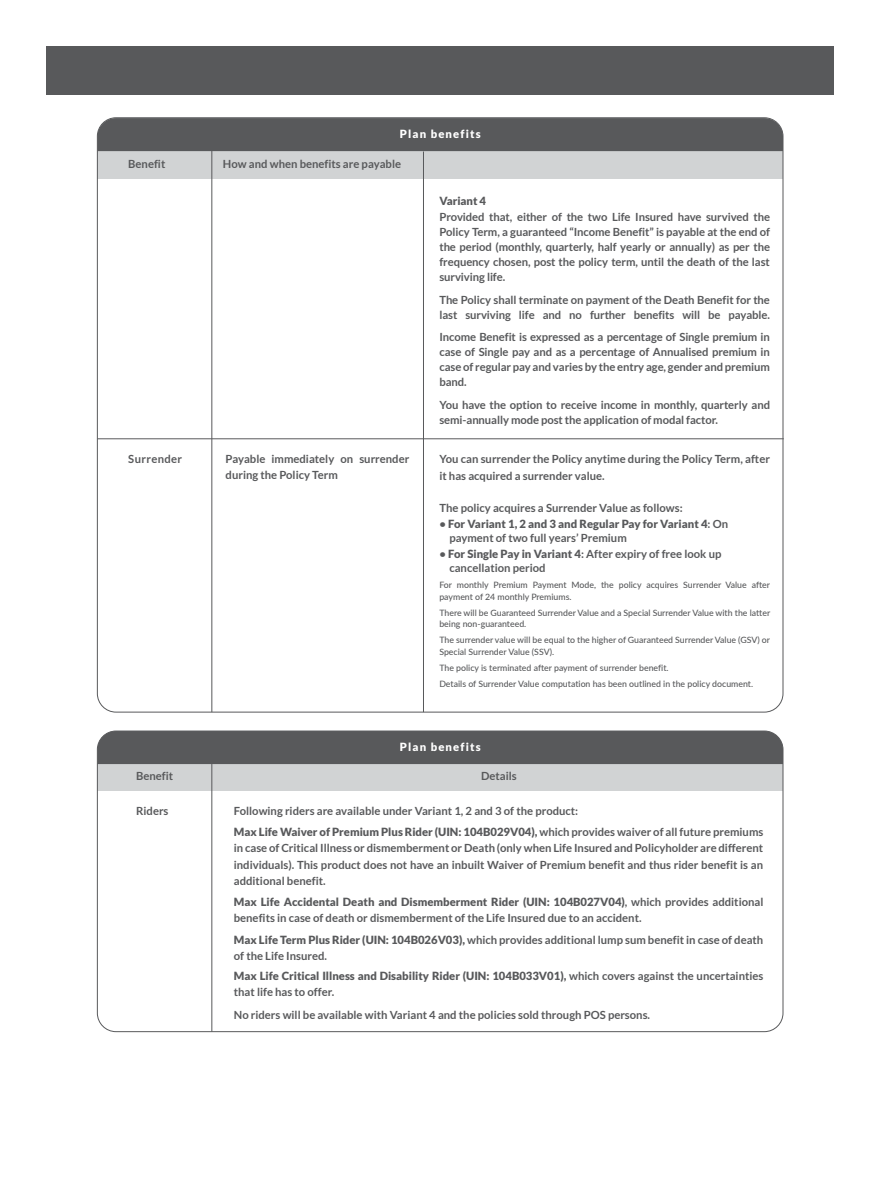
<style>
.page{position:relative;width:880px;height:1188px;background:#fff}
.page>*{position:absolute;margin:0;border:0;box-sizing:border-box;transform-origin:0 0}
.t1{font:700 11.25px/15px "Lato";color:#58595b}
.t2{font:900 11.25px/13.8px "Lato";color:#58595b}
.t3{font:900 11.25px "Lato";letter-spacing:.1em;color:#fff}
.t4{font:700 11.25px "Lato";letter-spacing:.03em;color:#58595b}
.t5{font:500 8.75px/11.2px "Lato";color:#58595b}
.s1{font-weight:700}
.s2{font-weight:900}
</style>
<div class="page">
<div style="left:46px;top:46px;width:787px;height:49px;background:#58595b"></div>
<div style="left:97px;top:151px;width:685px;height:28px;background:#d1d3d4"></div>
<hr style="left:211px;top:150px;width:1px;height:562px;background:#58595b">
<hr style="left:423px;top:151px;width:1px;height:561px;background:#58595b">
<div style="left:97px;top:119px;width:685px;height:32px;background:#58595b"></div>
<div style="left:97px;top:762px;width:685px;height:28px;background:#d1d3d4"></div>
<hr style="left:211px;top:764px;width:1px;height:267px;background:#58595b">
<div style="left:97px;top:732px;width:685px;height:32px;background:#58595b"></div>
<hr style="left:97px;top:438px;width:686px;height:1px;background:#58595b">
<p class="t3" style="left:400px;top:128px;width:82px">Plan benefits</p>
<p class="t1" style="left:128px;top:157px;width:39px">Benefit</p>
<p class="t1" style="left:223px;top:157px;width:179px">How and when benefits are payable</p>
<p class="t2" style="left:439px;top:194px;width:48px">Variant 4</p>
<p class="t1" style="left:439px;top:209px;width:332px;text-align:justify">Provided that, either of the two Life Insured have survived the Policy Term, a guaranteed “Income Benefit” is payable at the end of the period (monthly, quarterly, half yearly or annually) as per the frequency chosen, post the policy term, until the death of the last surviving life.</p>
<p class="t1" style="left:439px;top:292px;width:332px">The Policy shall terminate on payment of the Death Benefit for the last surviving life and no further benefits will be payable.</p>
<p class="t1" style="left:439px;top:329px;width:332px;text-align:justify">Income Benefit is expressed as a percentage of Single premium in case of Single pay and as a percentage of Annualised premium in case of regular pay and varies by the entry age, gender and premium band.</p>
<p class="t1" style="left:439px;top:397px;width:332px">You have the option to receive income in monthly, quarterly and semi-annually mode post the application of modal factor.</p>
<p class="t4" style="left:128px;top:453px;width:55px">Surrender</p>
<p class="t1" style="left:136px;top:768px;width:39px">Benefit</p>
<p class="t1" style="left:136px;top:803px;width:34px">Riders</p>
<p class="t1" style="left:225px;top:451px;width:185px;line-height:16.2px">Payable immediately on surrender during the Policy Term</p>
<p class="t1" style="left:439px;top:451px;width:332px;line-height:16.2px">You can surrender the Policy anytime during the Policy Term, after it has acquired a surrender value.</p>
<p class="t1" style="left:439px;top:500px;width:245px">The policy acquires a Surrender Value as follows:</p>
<p class="t2" style="left:449px;top:517px;width:280px;text-indent:-10px"><span class="s1">•</span> For Variant 1, 2 and 3 and Regular Pay for Variant 4<span class="s1">: On payment of two full years’ Premium</span></p>
<p class="t1" style="left:449px;top:547px;width:273px;line-height:13.8px;text-indent:-10px">• <span class="s2">For Single Pay in Variant 4</span>: After expiry of free look up cancellation period</p>
<p class="t5" style="left:439px;top:579px;width:332px">For monthly Premium Payment Mode, the policy acquires Surrender Value after payment of 24 monthly Premiums.</p>
<p class="t5" style="left:439px;top:606px;width:332px">There will be Guaranteed Surrender Value and a Special Surrender Value with the latter being non-guaranteed.</p>
<p class="t5" style="left:439px;top:634px;width:332px">The surrender value will be equal to the higher of Guaranteed Surrender Value (GSV) or<br>Special Surrender Value (SSV).</p>
<p class="t5" style="left:439px;top:659px;width:315px;line-height:16.2px">The policy is terminated after payment of surrender benefit.<br>Details of Surrender Value computation has been outlined in the policy document.</p>
<p class="t3" style="left:400px;top:740px;width:82px">Plan benefits</p>
<p class="t1" style="left:481px;top:768px;width:37px">Details</p>
<p class="t1" style="left:234px;top:799px;width:531px;line-height:21.2px">Following riders are available under Variant 1, 2 and 3 of the product:<br><span class="s2">Max Life Waiver of Premium Plus Rider (UIN: 104B029V04),</span> which provides waiver of all future premiums</p>
<p class="t1" style="left:234px;top:839px;width:530px;line-height:16.2px;text-align:justify">in case of Critical Illness or dismemberment or Death (only when Life Insured and Policyholder are different individuals). This product does not have an inbuilt Waiver of Premium benefit and thus rider benefit is an additional benefit.</p>
<p class="t1" style="left:234px;top:893px;width:531px;line-height:16.2px"><span class="s2">Max Life Accidental Death and Dismemberment Rider (UIN: 104B027V04)</span>, which provides additional benefits in case of death or dismemberment of the Life Insured due to an accident.</p>
<p class="t1" style="left:234px;top:931px;width:530px;line-height:16.2px"><span class="s2">Max Life Term Plus Rider (UIN: 104B026V03),</span> which provides additional lump sum benefit in case of death of the Life Insured.</p>
<p class="t2" style="left:234px;top:967px;width:531px;line-height:16.2px">Max Life Critical Illness and Disability Rider (UIN: 104B033V01), <span class="s1">which covers against the uncertainties that life has to offer.</span></p>
<p class="t1" style="left:234px;top:1006px;width:417px">No riders will be available with Variant 4 and the policies sold through POS persons.</p>
</div>
